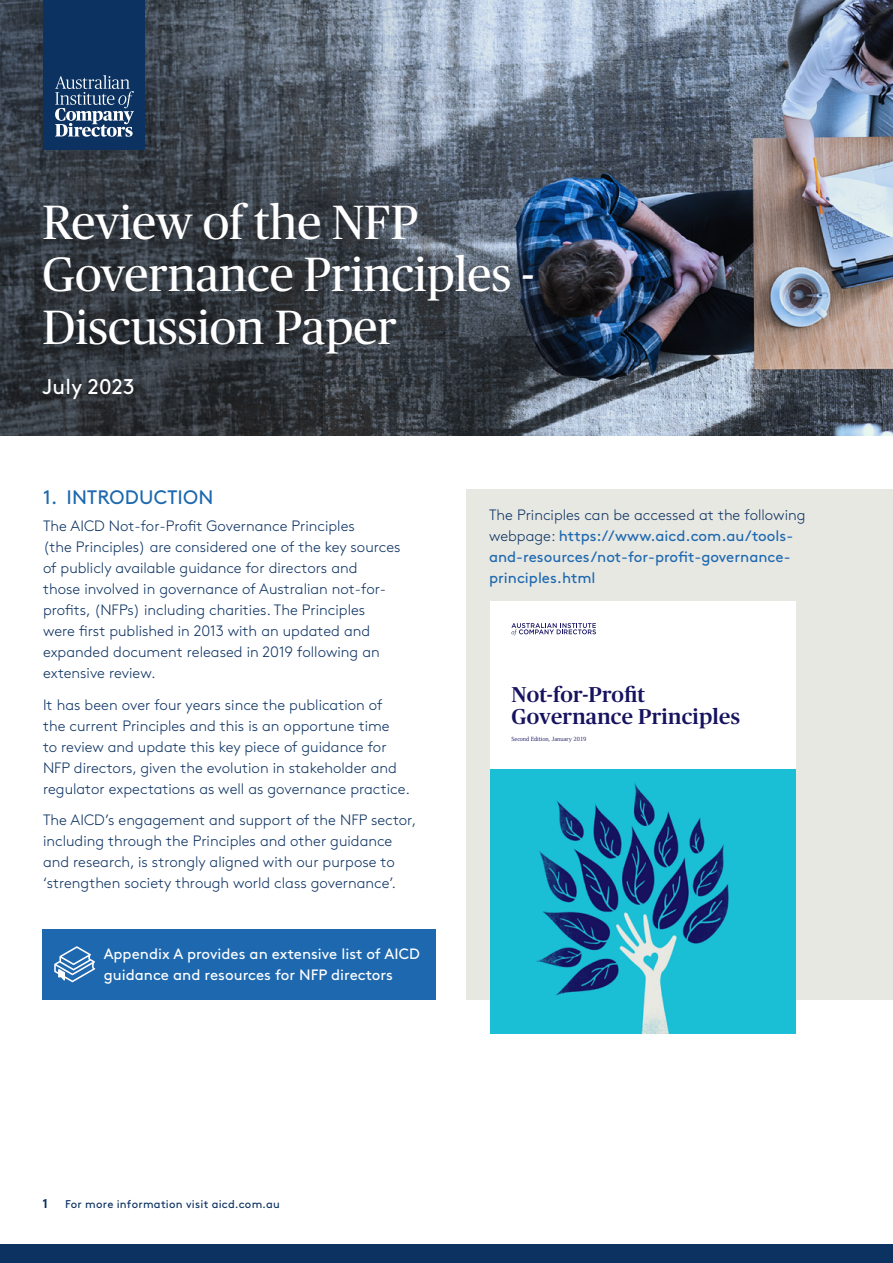
<style>
.page{position:relative;width:893px;height:1263px;background:#fff}
.page>*{position:absolute;margin:0;border:0;box-sizing:border-box;transform-origin:0 0}
.t1{font:48px/52.5px "Publico Headline";color:#fff}
.t2{font:500 21.45px/22.5px "Publico Headline";letter-spacing:.01em;color:#16135f}
.t3{font:21.3px "Brown Std";letter-spacing:.01em;color:#fff}
.t4{font:19.5px "Brown Std";letter-spacing:.01em;color:#1d68af}
.t5{font:300 15px/21px "Brown Std";color:#0c3262}
.t6{font:15px/21px "Brown Std";color:#1d68af}
.t7{font:15px/21px "Brown Std";color:#fff}
.t8{font:700 12.75px "Brown Std";color:#0c3262}
.t9{font:11.25px "Brown Std";letter-spacing:.02em;color:#0c3262}
.t10{font:6.15px "Foundry Form Serif";color:#16135f}
.s1{font-weight:300;color:#0c3262}
</style>
<div class="page">
<img style="left:0;top:0;width:893px;height:436px">
<div style="left:0;top:1245px;width:893px;height:18px;background:#0c3262"></div>
<div style="left:44px;top:0;width:101px;height:150px;background:#0c3262"></div>
<svg style="left:55px;top:75px;width:79px;height:62px"></svg>
<div style="left:466px;top:489px;width:427px;height:510px;background:#e8e8e3"></div>
<div style="left:490px;top:601px;width:306px;height:432px;background:#fff"></div>
<img style="left:490px;top:770px;width:306px;height:263px">
<svg style="left:511px;top:623px;width:85px;height:13px"></svg>
<div style="left:43px;top:929px;width:393px;height:70px;background:#1d68af"></div>
<svg style="left:54px;top:946px;width:41px;height:36px"></svg>
<p class="t1" style="left:43px;top:193px;width:493px">Review of the NFP<br>Governance Principles -<br>Discussion Paper</p>
<p class="t3" style="left:43px;top:375px;width:94px">July 2023</p>
<h1 class="t4" style="left:43px;top:485px;width:172px">1. INTRODUCTION</h1>
<p class="t5" style="left:43px;top:516px;width:359px">The AICD Not-for-Profit Governance Principles<br>(the Principles) are considered one of the key sources of publicly available guidance for directors and<br>those involved in governance of Australian not-for&shy;profits, (NFPs) including charities. The Principles were first published in 2013 with an updated and expanded document released in 2019 following an extensive review.</p>
<p class="t5" style="left:43px;top:694px;width:368px">It has been over four years since the publication of<br>the current Principles and this is an opportune time<br>to review and update this key piece of guidance for NFP directors, given the evolution in stakeholder and regulator expectations as well as governance practice.</p>
<p class="t5" style="left:43px;top:810px;width:375px">The AICD’s engagement and support of the NFP sector, including through the Principles and other guidance and research, is strongly aligned with our purpose to ‘strengthen society through world class governance’.</p>
<p class="t7" style="left:104px;top:944px;width:318px">Appendix A provides an extensive list of AICD guidance and resources for NFP directors</p>
<p class="t6" style="left:489px;top:504px;width:318px"><span class="s1">The Principles can be accessed at the following webpage:</span> https://www.aicd.com.au/tools&shy;and-resources/not-for-profit-governance&shy;principles.html</p>
<h2 class="t2" style="left:511px;top:682px;width:230px">Not-for-Profit<br>Governance Principles</h2>
<p class="t10" style="left:511px;top:735px;width:77px">Second Edition, January 2019</p>
<p class="t8" style="left:43px;top:1196px;width:7px">1</p>
<p class="t9" style="left:65px;top:1198px;width:216px">For more information visit aicd.com.au</p>
</div>
